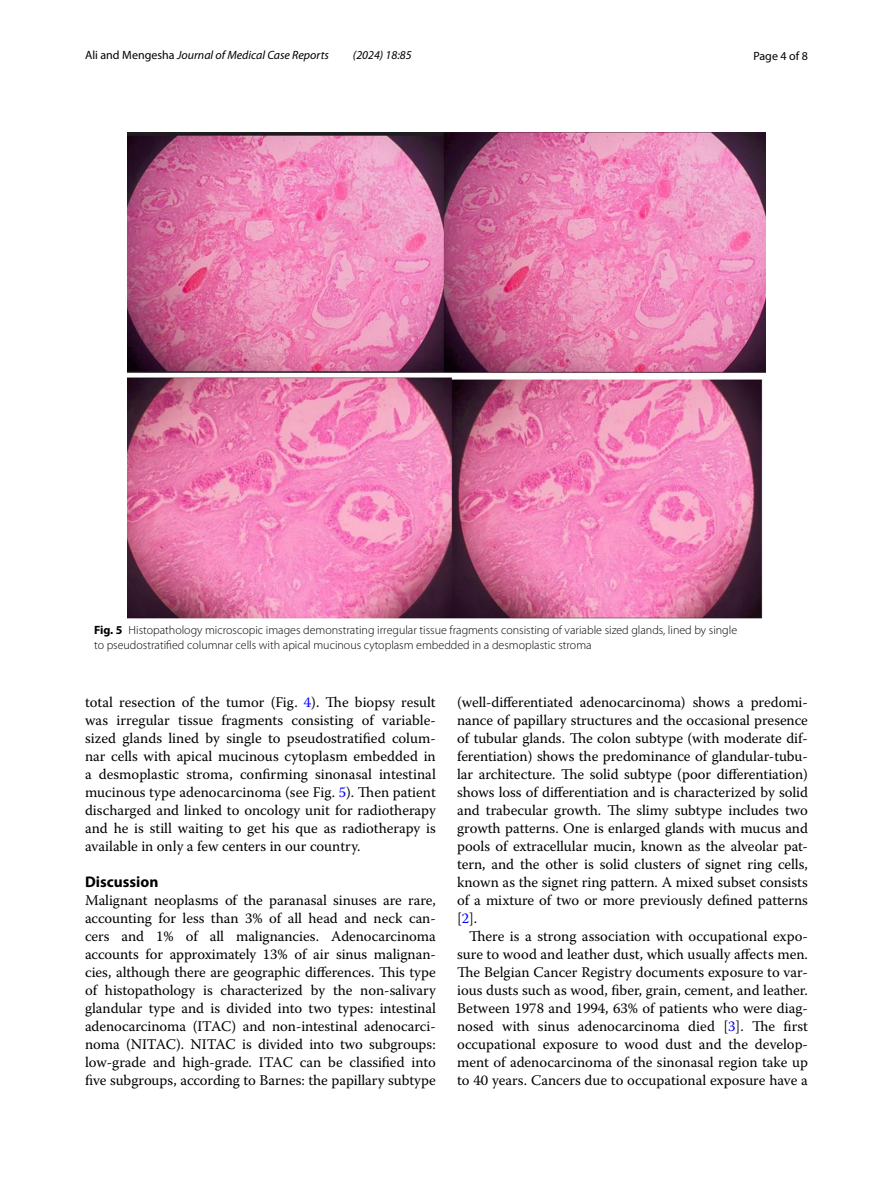
<style>
.page{position:relative;width:893px;height:1187px;background:#fff}
.page>*{position:absolute;margin:0;border:0;box-sizing:border-box;transform-origin:0 0}
.t1{font:700 15.45px "Myriad Pro";color:#000}
.t2{font:14.7px/18px "Warnock Pro";color:#000;text-align:justify}
.t3{font:300 12px/15px "Myriad Pro";color:#000}
.t4{font:italic 12px "Myriad Pro";color:#000}
.t5{font:12px "Myriad Pro";color:#000}
.s1{font-style:normal}
.s2{font-weight:700}
.s3{color:#00f}
</style>
<div class="page">
<img style="left:127px;top:133px;width:638px;height:485px">
<p class="t4" style="left:85px;top:48px;width:245px"><span class="s1">Ali and Mengesha</span> Journal of Medical Case Reports</p>
<p class="t4" style="left:353px;top:48px;width:60px">(2024) 18:85</p>
<p class="t5" style="left:753px;top:48px;width:56px">Page 4 of 8</p>
<p class="t3" style="left:94px;top:622px;width:645px"><span class="s2">Fig. 5</span> Histopathology microscopic images demonstrating irregular tissue fragments consisting of variable sized glands, lined by single to pseudostratified columnar cells with apical mucinous cytoplasm embedded in a desmoplastic stroma</p>
<p class="t2" style="left:85px;top:693px;width:352px">total resection of the tumor (Fig. <span class="s3">4</span>). The biopsy result was irregular tissue fragments consisting of variable&shy;sized glands lined by single to pseudostratified colum&shy;nar cells with apical mucinous cytoplasm embedded in a desmoplastic stroma, confirming sinonasal intestinal mucinous type adenocarcinoma (see Fig. <span class="s3">5</span>). Then patient discharged and linked to oncology unit for radiotherapy and he is still waiting to get his que as radiotherapy is available in only a few centers in our country.</p>
<p class="t1" style="left:85px;top:871px;width:75px">Discussion</p>
<p class="t2" style="left:85px;top:891px;width:352px">Malignant neoplasms of the paranasal sinuses are rare, accounting for less than 3% of all head and neck can&shy;cers and 1% of all malignancies. Adenocarcinoma accounts for approximately 13% of air sinus malignan&shy;cies, although there are geographic differences. This type of histopathology is characterized by the non-salivary glandular type and is divided into two types: intestinal adenocarcinoma (ITAC) and non-intestinal adenocarci&shy;noma (NITAC). NITAC is divided into two subgroups: low-grade and high-grade. ITAC can be classified into five subgroups, according to Barnes: the papillary subtype</p>
<p class="t2" style="left:457px;top:693px;width:352px">(well-differentiated adenocarcinoma) shows a predomi&shy;nance of papillary structures and the occasional presence of tubular glands. The colon subtype (with moderate dif&shy;ferentiation) shows the predominance of glandular-tubu&shy;lar architecture. The solid subtype (poor differentiation) shows loss of differentiation and is characterized by solid and trabecular growth. The slimy subtype includes two growth patterns. One is enlarged glands with mucus and pools of extracellular mucin, known as the alveolar pat&shy;tern, and the other is solid clusters of signet ring cells, known as the signet ring pattern. A mixed subset consists of a mixture of two or more previously defined patterns [<span class="s3">2</span>].</p>
<p class="t2" style="left:457px;top:927px;width:352px;text-indent:12px">There is a strong association with occupational expo&shy;sure to wood and leather dust, which usually affects men.<br>The Belgian Cancer Registry documents exposure to var&shy;ious dusts such as wood, fiber, grain, cement, and leather.<br>Between 1978 and 1994, 63% of patients who were diag&shy;nosed with sinus adenocarcinoma died [<span class="s3">3</span>]. The first occupational exposure to wood dust and the develop&shy;ment of adenocarcinoma of the sinonasal region take up to 40 years. Cancers due to occupational exposure have a</p>
</div>
